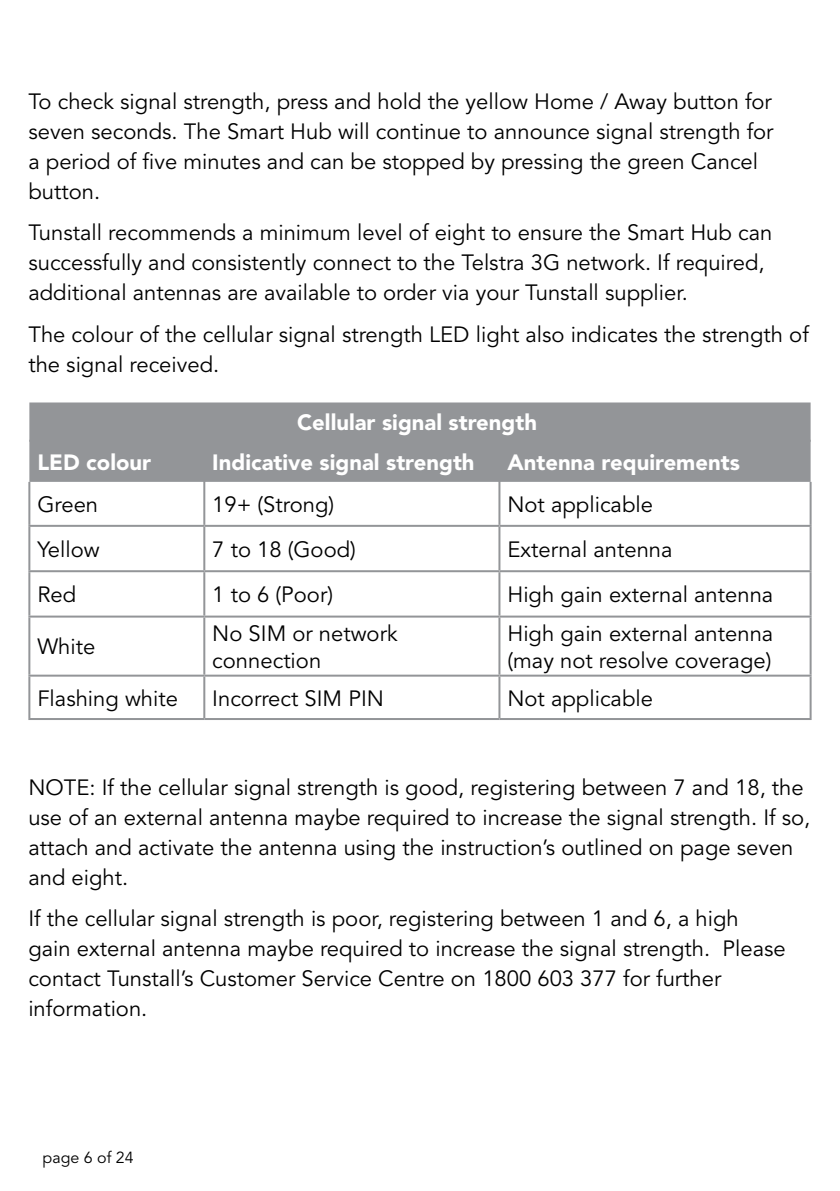
<style>
.page{position:relative;width:840px;height:1191px;background:#fff}
.page>*{position:absolute;margin:0;border:0;box-sizing:border-box;transform-origin:0 0}
.t1{font:22px/30px "Avenir LT Std";color:#000}
.t2{font:900 22px "Avenir LT Std";color:#fff}
.t3{font:16px "Avenir LT Std";color:#000}
</style>
<div class="page">
<div style="left:29px;top:402px;width:781px;height:80px;background:#939598"></div>
<hr style="left:29px;top:440px;width:175px;height:2px;background:#939598">
<hr style="left:204px;top:440px;width:295px;height:2px;background:#939598">
<hr style="left:203px;top:442px;width:2px;height:40px;background:#939598">
<hr style="left:499px;top:440px;width:311px;height:2px;background:#939598">
<hr style="left:498px;top:442px;width:2px;height:40px;background:#939598">
<hr style="left:28px;top:482px;width:2px;height:43px;background:#939598">
<hr style="left:203px;top:482px;width:2px;height:43px;background:#939598">
<hr style="left:498px;top:482px;width:2px;height:43px;background:#939598">
<hr style="left:809px;top:482px;width:2px;height:43px;background:#939598">
<hr style="left:28px;top:525px;width:176px;height:2px;background:#939598">
<hr style="left:28px;top:527px;width:2px;height:43px;background:#939598">
<hr style="left:204px;top:525px;width:295px;height:2px;background:#939598">
<hr style="left:203px;top:527px;width:2px;height:43px;background:#939598">
<hr style="left:499px;top:525px;width:312px;height:2px;background:#939598">
<hr style="left:498px;top:527px;width:2px;height:43px;background:#939598">
<hr style="left:809px;top:527px;width:2px;height:43px;background:#939598">
<hr style="left:28px;top:570px;width:176px;height:2px;background:#939598">
<hr style="left:28px;top:572px;width:2px;height:43px;background:#939598">
<hr style="left:204px;top:570px;width:295px;height:2px;background:#939598">
<hr style="left:203px;top:572px;width:2px;height:43px;background:#939598">
<hr style="left:499px;top:570px;width:312px;height:2px;background:#939598">
<hr style="left:498px;top:572px;width:2px;height:43px;background:#939598">
<hr style="left:809px;top:572px;width:2px;height:43px;background:#939598">
<hr style="left:28px;top:615px;width:176px;height:2px;background:#939598">
<hr style="left:28px;top:617px;width:2px;height:57px;background:#939598">
<hr style="left:204px;top:615px;width:295px;height:2px;background:#939598">
<hr style="left:203px;top:617px;width:2px;height:57px;background:#939598">
<hr style="left:499px;top:615px;width:312px;height:2px;background:#939598">
<hr style="left:498px;top:617px;width:2px;height:57px;background:#939598">
<hr style="left:809px;top:617px;width:2px;height:57px;background:#939598">
<hr style="left:28px;top:674px;width:176px;height:2px;background:#939598">
<hr style="left:28px;top:676px;width:2px;height:42px;background:#939598">
<hr style="left:204px;top:674px;width:295px;height:2px;background:#939598">
<hr style="left:203px;top:676px;width:2px;height:42px;background:#939598">
<hr style="left:499px;top:674px;width:312px;height:2px;background:#939598">
<hr style="left:498px;top:676px;width:2px;height:42px;background:#939598">
<hr style="left:809px;top:676px;width:2px;height:42px;background:#939598">
<hr style="left:28px;top:718px;width:176px;height:2px;background:#939598">
<hr style="left:204px;top:718px;width:295px;height:2px;background:#939598">
<hr style="left:499px;top:718px;width:312px;height:2px;background:#939598">
<p class="t1" style="left:28px;top:87px;width:746px">To check signal strength, press and hold the yellow Home / Away button for seven seconds. The Smart Hub will continue to announce signal strength for a period of five minutes and can be stopped by pressing the green Cancel button.</p>
<p class="t1" style="left:28px;top:218px;width:745px">Tunstall recommends a minimum level of eight to ensure the Smart Hub can successfully and consistently connect to the Telstra 3G network. If required, additional antennas are available to order via your Tunstall supplier.</p>
<p class="t1" style="left:28px;top:320px;width:781px">The colour of the cellular signal strength LED light also indicates the strength of the signal received.</p>
<p class="t2" style="left:297px;top:409px;width:241px">Cellular signal strength</p>
<p class="t2" style="left:37px;top:448px;width:115px">LED colour</p>
<p class="t2" style="left:212px;top:448px;width:264px">Indicative signal strength</p>
<p class="t2" style="left:507px;top:448px;width:234px">Antenna requirements</p>
<p class="t1" style="left:37px;top:490px;width:62px">Green</p>
<p class="t1" style="left:212px;top:490px;width:123px">19+ (Strong)</p>
<p class="t1" style="left:507px;top:490px;width:147px">Not applicable</p>
<p class="t1" style="left:37px;top:535px;width:64px">Yellow</p>
<p class="t1" style="left:212px;top:535px;width:145px">7 to 18 (Good)</p>
<p class="t1" style="left:507px;top:535px;width:166px">External antenna</p>
<p class="t1" style="left:37px;top:580px;width:40px">Red</p>
<p class="t1" style="left:212px;top:580px;width:122px">1 to 6 (Poor)</p>
<p class="t1" style="left:507px;top:580px;width:267px">High gain external antenna</p>
<p class="t1" style="left:37px;top:632px;width:59px">White</p>
<p class="t1" style="left:212px;top:621px;width:187px;line-height:26.4px">No SIM or network connection</p>
<p class="t1" style="left:507px;top:621px;width:267px;line-height:26.4px">High gain external antenna (may not resolve coverage)</p>
<p class="t1" style="left:37px;top:683px;width:142px">Flashing white</p>
<p class="t1" style="left:212px;top:683px;width:173px">Incorrect SIM PIN</p>
<p class="t1" style="left:507px;top:683px;width:147px">Not applicable</p>
<p class="t1" style="left:28px;top:772px;width:783px">NOTE: If the cellular signal strength is good, registering between 7 and 18, the use of an external antenna maybe required to increase the signal strength. If so, attach and activate the antenna using the instruction’s outlined on page seven and eight.</p>
<p class="t1" style="left:28px;top:904px;width:758px">If the cellular signal strength is poor, registering between 1 and 6, a high gain external antenna maybe required to increase the signal strength. Please contact Tunstall’s Customer Service Centre on 1800 603 377 for further information.</p>
<p class="t3" style="left:43px;top:1147px;width:93px">page 6 of 24</p>
</div>
